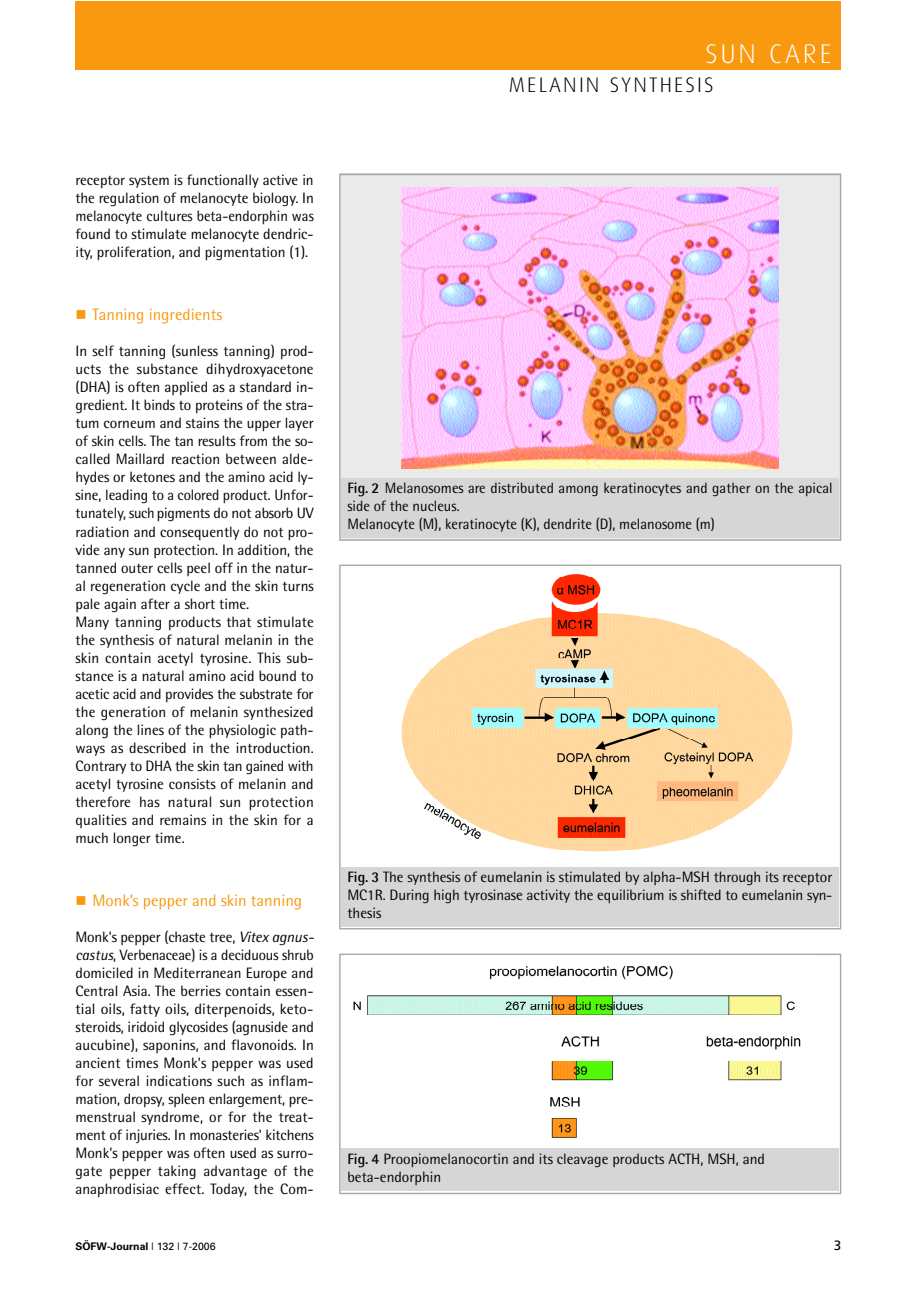
<style>
.page{position:relative;width:919px;height:1289px;background:#fff}
.page>*{position:absolute;margin:0;border:0;box-sizing:border-box;transform-origin:0 0}
.t1{font:300 27px "Dax";letter-spacing:.1em;color:#fff}
.t2{font:300 21px "Dax";letter-spacing:.1em;color:#000}
.t3{font:16.5px "Rotis Semi Sans";color:#f99910}
.t4{font:15px/18px "Rotis Semi Sans";color:#000;text-align:justify}
.t5{font:13.5px "Frutiger";color:#000}
.t6{font:700 10.5px "Univers";color:#000}
.s1{font-style:italic}
.s2{font-weight:700}
.s3{font-weight:400}
</style>
<div class="page">
<div style="left:75px;top:1px;width:766px;height:69px;background:#f99910"></div>
<svg style="left:339px;top:564px;width:502px;height:365px"></svg>
<div style="left:341px;top:866px;width:497px;height:60px;background:#d5d6d5"></div>
<div style="left:345px;top:568px;width:490px;height:295px;background:#fff"></div>
<img style="left:401px;top:574px;width:392px;height:278px">
<svg style="left:339px;top:953px;width:502px;height:241px"></svg>
<div style="left:341px;top:1148px;width:497px;height:42px;background:#d5d6d5"></div>
<div style="left:345px;top:957px;width:490px;height:187px;background:#fff"></div>
<img style="left:345px;top:955px;width:468px;height:183px">
<svg style="left:339px;top:173px;width:502px;height:368px;background:#e6e6e6"></svg>
<div style="left:341px;top:478px;width:497px;height:59px;background:#d5d6d5"></div>
<img style="left:401px;top:187px;width:377px;height:281px">
<p class="t4" style="left:75px;top:173px;width:240px">receptor system is functionally active in the regulation of melanocyte biology. In melanocyte cultures beta-endorphin was found to stimulate melanocyte dendric&shy;ity, proliferation, and pigmentation (1).</p>
<p class="t3" style="left:75px;top:309px;width:148px">■ Tanning ingredients</p>
<p class="t4" style="left:75px;top:344px;width:240px;text-align:left">In self tanning (sunless tanning) prod&shy;ucts the substance dihydroxyacetone (DHA) is often applied as a standard in&shy;gredient. It binds to proteins of the stra&shy;tum corneum and stains the upper layer of skin cells. The tan results from the so&shy;called Maillard reaction between alde&shy;hydes or ketones and the amino acid ly&shy;sine, leading to a colored product. Unfor&shy;tunately, such pigments do not absorb UV radiation and consequently do not pro&shy;vide any sun protection. In addition, the tanned outer cells peel off in the natur&shy;al regeneration cycle and the skin turns pale again after a short time.<br>Many tanning products that stimulate the synthesis of natural melanin in the skin contain acetyl tyrosine. This sub&shy;stance is a natural amino acid bound to acetic acid and provides the substrate for the generation of melanin synthesized along the lines of the physiologic path&shy;ways as described in the introduction.<br>Contrary to DHA the skin tan gained with acetyl tyrosine consists of melanin and therefore has natural sun protection qualities and remains in the skin for a much longer time.</p>
<p class="t3" style="left:75px;top:894px;width:228px">■ Monk’s pepper and skin tanning</p>
<p class="t4" style="left:75px;top:929px;width:240px">Monk's pepper (chaste tree, <span class="s1">Vitex agnus&shy;castus</span>, Verbenaceae) is a deciduous shrub domiciled in Mediterranean Europe and Central Asia. The berries contain essen&shy;tial oils, fatty oils, diterpenoids, keto&shy;steroids, iridoid glycosides (agnuside and aucubine), saponins, and flavonoids. In ancient times Monk's pepper was used for several indications such as inflam&shy;mation, dropsy, spleen enlargement, pre&shy;menstrual syndrome, or for the treat&shy;ment of injuries. In monasteries' kitchens Monk's pepper was often used as surro&shy;gate pepper taking advantage of the anaphrodisiac effect. Today, the Com-</p>
<h1 class="t1" style="left:705px;top:41px;width:127px">SUN CARE</h1>
<h2 class="t2" style="left:509px;top:76px;width:206px">MELANIN SY N T H E S I S</h2>
<p class="t4" style="left:347px;top:480px;width:486px;text-align:left"><span class="s2">Fig. 2</span> Melanosomes are distributed among keratinocytes and gather on the apical side of the nucleus.<br>Melanocyte (M), keratinocyte (K), dendrite (D), melanosome (m)</p>
<p class="t4" style="left:347px;top:869px;width:486px"><span class="s2">Fig. 3</span> The synthesis of eumelanin is stimulated by alpha-MSH through its receptor MC1R. During high tyrosinase activity the equilibrium is shifted to eumelanin syn&shy;thesis</p>
<p class="t4" style="left:347px;top:1151px;width:419px"><span class="s2">Fig. 4</span> Proopiomelanocortin and its cleavage products ACTH, MSH, and beta-endorphin</p>
<p class="t6" style="left:75px;top:1241px;width:141px">SÖFW-Journal <span class="s3">| 132 | 7-2006</span></p>
<p class="t5" style="left:833px;top:1239px;width:9px">3</p>
</div>
